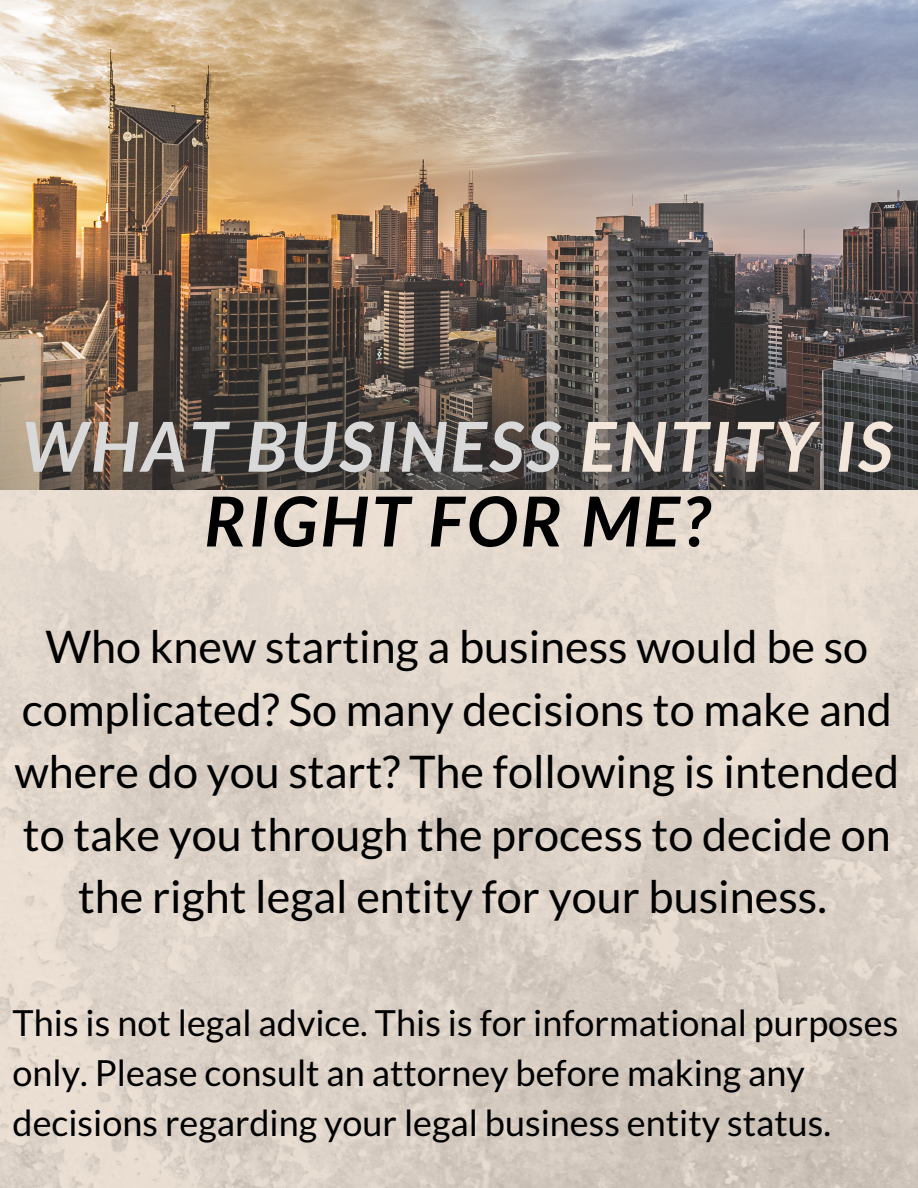
<style>
.page{position:relative;width:918px;height:1188px;background:#fff}
.page>*{position:absolute;margin:0;border:0;box-sizing:border-box;transform-origin:0 0}
.t1{font:italic 700 68.85px/74.7px "Lato";letter-spacing:.045em;color:#d9d9d9;text-align:center}
.t2{font:45px/62.6px "Lato";color:#000;text-align:center}
.t3{font:36px/50.2px "Lato";color:#000}
.s1{color:#f2e6da}
.s2{color:#000}
</style>
<div class="page">
<img style="left:0;top:489px;width:918px;height:699px">
<img style="left:0;top:0;width:918px;height:489px">
<h1 class="t1" style="left:21px;top:408px;width:873px">WHAT BUSINESS <span class="s1">ENTITY IS<br></span><span class="s2">RIGHT FOR ME?</span></h1>
<p class="t2" style="left:14px;top:615px;width:886px">Who knew starting a business would be so complicated? So many decisions to make and where do you start? The following is intended to take you through the process to decide on the right legal entity for your business.</p>
<p class="t3" style="left:13px;top:997px;width:887px">This is not legal advice. This is for informational purposes only. Please consult an attorney before making any decisions regarding your legal business entity status.</p>
</div>
